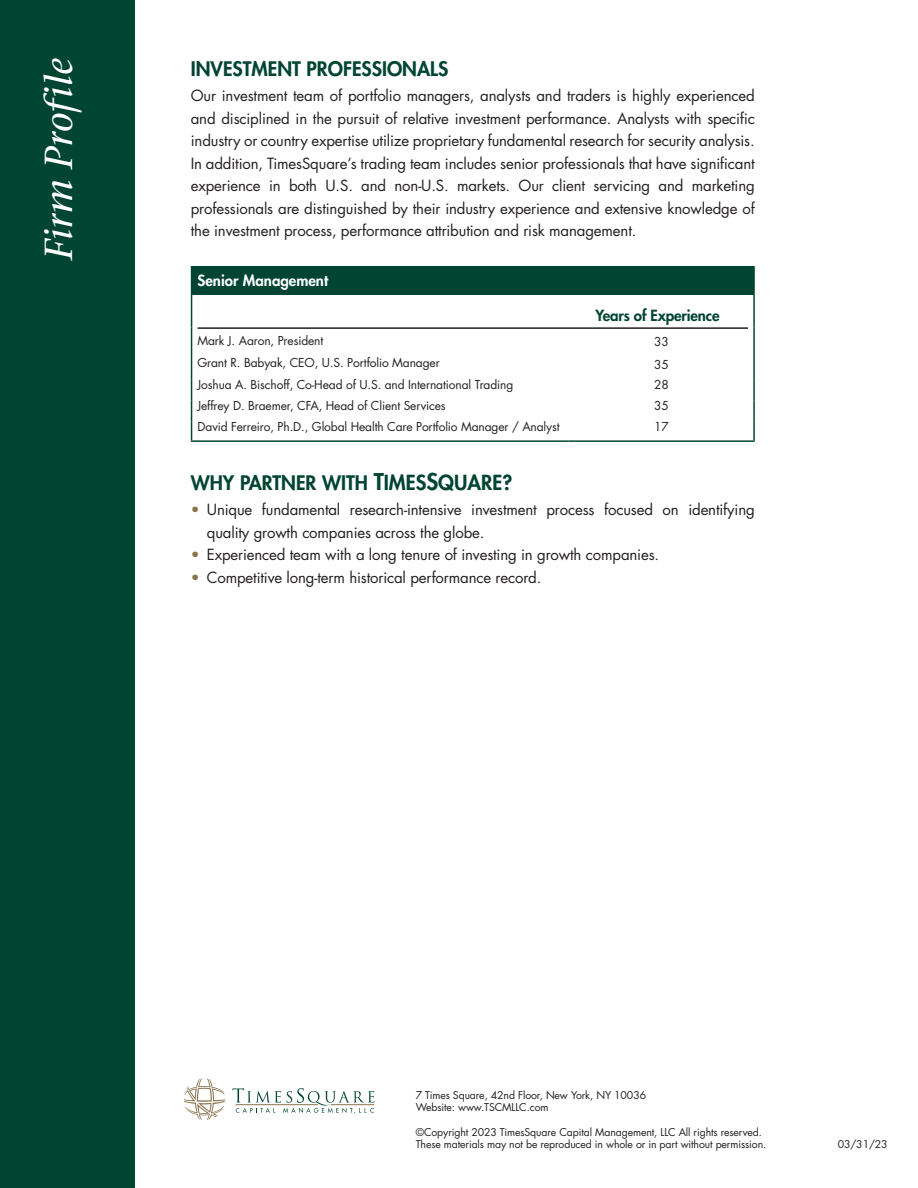
<style>
.page{position:relative;width:918px;height:1188px;background:#fff}
.page>*{position:absolute;margin:0;border:0;box-sizing:border-box;transform-origin:0 0}
.t1{font:italic 500 39px "Stone Ser ITC Std";color:#fff}
.Heading_1{font:800 19.5px "Futura Std";color:#004432}
.Body_text_-_extra_sp{font:15px/22.5px "Futura Std";letter-spacing:-.01em;color:#231f20;text-align:justify}
.Body_text{font:15px/22.5px "Futura Std";letter-spacing:-.01em;color:#231f20}
.Body_text-2{font:800 15px "Futura Std";letter-spacing:-.01em;color:#004432}
.Table_Heading{font:800 15px "Futura Std";color:#fff}
.Body_text-3{font:12px "Futura Std";letter-spacing:-.01em;color:#231f20}
.Body_text-4{font:10.5px "Futura Std";letter-spacing:-.01em;color:#231f20}
.s1{font-size:22.5px}
.s2{font-size:20.25px}
.s3{color:#8a734f}
</style>
<div class="page">
<div style="left:0;top:0;width:135px;height:1188px;background:#004432"></div>
<svg style="left:184px;top:1079px;width:41px;height:41px"></svg>
<svg style="left:232px;top:1088px;width:143px;height:26px"></svg>
<div style="left:192px;top:266px;width:562px;height:28px;background:#004432"></div>
<svg style="left:191px;top:266px;width:1px;height:28px"></svg>
<hr style="left:753px;top:266px;width:2px;height:28px;background:#004432">
<hr style="left:191px;top:294px;width:1px;height:33px;background:#004432">
<hr style="left:753px;top:294px;width:2px;height:33px;background:#004432">
<hr style="left:191px;top:327px;width:1px;height:52px;background:#004432">
<hr style="left:753px;top:327px;width:2px;height:52px;background:#004432">
<hr style="left:753px;top:379px;width:2px;height:21px;background:#004432">
<hr style="left:753px;top:400px;width:2px;height:21px;background:#004432">
<svg style="left:191px;top:379px;width:1px;height:61px"></svg>
<svg style="left:753px;top:421px;width:2px;height:19px"></svg>
<hr style="left:191px;top:440px;width:378px;height:2px;background:#004432">
<hr style="left:569px;top:440px;width:186px;height:2px;background:#004432">
<hr style="left:198px;top:327px;width:550px;height:2px;background:#231f20">
<p class="t1" style="left:35px;top:260px;width:203px;rotate:-90deg">Firm Profile</p>
<p class="Heading_1" style="left:191px;top:56px;width:259px">INVESTMENT PROFESSIONALS</p>
<p class="Body_text_-_extra_sp" style="left:191px;top:85px;width:566px">Our investment team of portfolio managers, analysts and traders is highly experienced and disciplined in the pursuit of relative investment performance. Analysts with specific industry or country expertise utilize proprietary fundamental research for security analysis.<br>In addition, TimesSquare’s trading team includes senior professionals that have significant experience in both U.S. and non-U.S. markets. Our client servicing and marketing professionals are distinguished by their industry experience and extensive knowledge of the investment process, performance attribution and risk management.</p>
<p class="Table_Heading" style="left:198px;top:271px;width:132px">Senior Management</p>
<p class="Body_text-2" style="left:596px;top:306px;width:125px">Years of Experience</p>
<p class="Body_text-3" style="left:198px;top:333px;width:127px">Mark J. Aaron, President</p>
<p class="Body_text-3" style="left:198px;top:355px;width:244px">Grant R. Babyak, CEO, U.S. Portfolio Manager</p>
<p class="Body_text-3" style="left:654px;top:334px;width:16px">33</p>
<p class="Body_text-3" style="left:654px;top:357px;width:16px">35</p>
<p class="Body_text-3" style="left:198px;top:377px;width:317px">Joshua A. Bischoff, Co-Head of U.S. and International Trading</p>
<p class="Body_text-3" style="left:654px;top:377px;width:16px">28</p>
<p class="Body_text-3" style="left:198px;top:398px;width:250px">Jeffrey D. Braemer, CFA, Head of Client Services</p>
<p class="Body_text-3" style="left:654px;top:398px;width:16px">35</p>
<p class="Body_text-3" style="left:198px;top:419px;width:364px">David Ferreiro, Ph.D., Global Health Care Portfolio Manager / Analyst</p>
<p class="Body_text-3" style="left:654px;top:419px;width:16px">17</p>
<p class="Heading_1" style="left:191px;top:470px;width:323px">WHY PARTNER WITH <span class="s1">T</span><span class="s2">IMES</span><span class="s1">S</span><span class="s2">QUARE?</span></p>
<p class="Body_text" style="left:207px;top:499px;width:549px;text-indent:-16px"><span class="s3">•</span> Unique fundamental research-intensive investment process focused on identifying quality growth companies across the globe.</p>
<p class="Body_text" style="left:191px;top:544px;width:470px"><span class="s3">•</span> Experienced team with a long tenure of investing in growth companies.</p>
<p class="Body_text" style="left:191px;top:566px;width:352px"><span class="s3">•</span> Competitive long-term historical performance record.</p>
<p class="Body_text-4" style="left:416px;top:1088px;width:232px">7 Times Square, 42nd Floor, New York, NY 10036</p>
<p class="Body_text-4" style="left:416px;top:1100px;width:134px">Website: www.TSCMLLC.com</p>
<p class="Body_text-4" style="left:416px;top:1126px;width:348px">©Copyright 2023 TimesSquare Capital Management, LLC All rights reserved.</p>
<p class="Body_text-4" style="left:416px;top:1138px;width:352px">These materials may not be reproduced in whole or in part without permission.</p>
<p class="Body_text-4" style="left:838px;top:1138px;width:52px">03/31/23</p>
</div>
